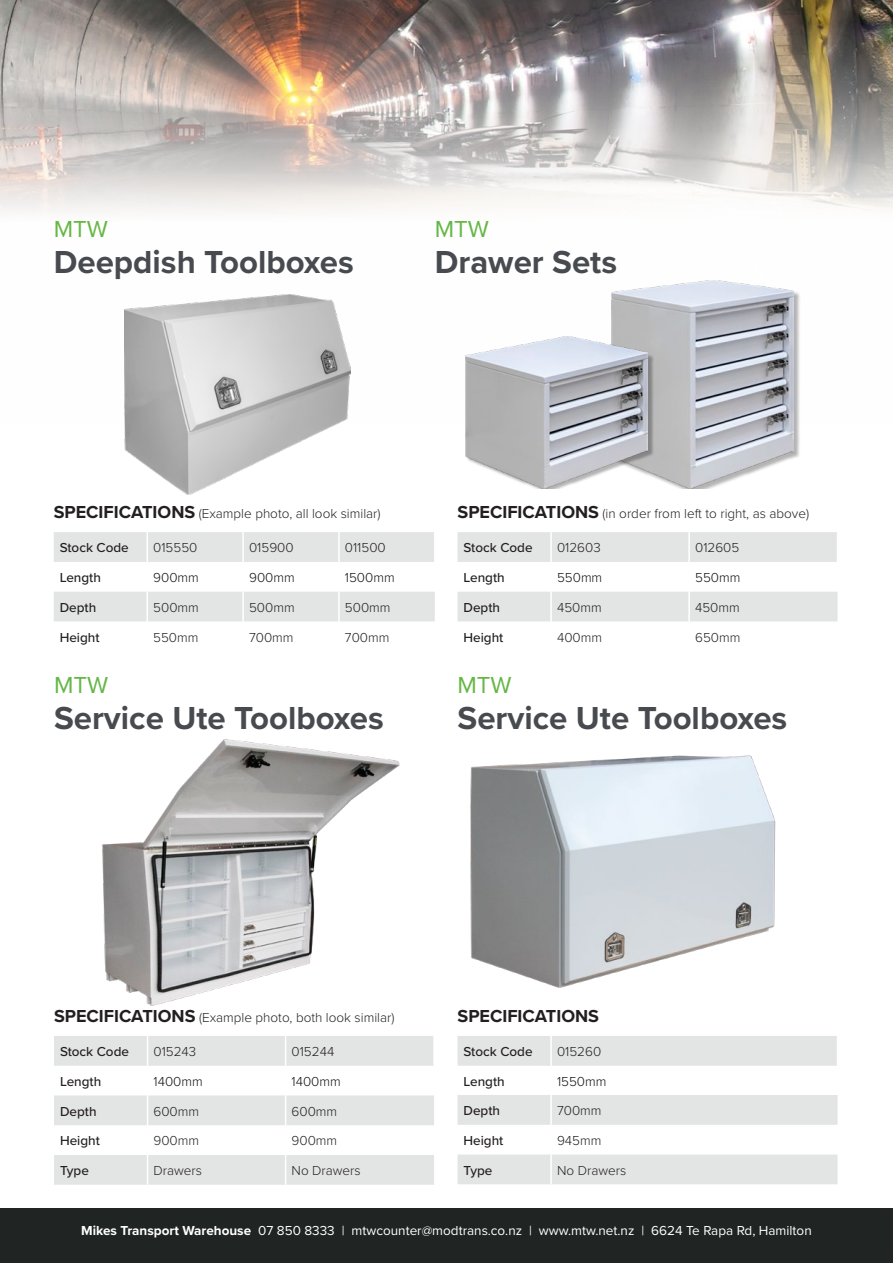
<style>
.page{position:relative;width:893px;height:1263px;background:#fff}
.page>*{position:absolute;margin:0;border:0;box-sizing:border-box;transform-origin:0 0}
.t1{font:700 33px "Proxima Nova";color:#474b4f}
.t2{font:24px "Proxima Nova";color:#65b746}
.Table_Heading{font:700 18px "Proxima Nova";color:#231f20}
.Table_Heading-2{font:300 13.5px "Proxima Nova";color:#231f20}
.Body_bold{font:500 13.5px "Proxima Nova";color:#231f20}
.t3{font:13.5px "Proxima Nova";color:#fff}
._11_Product_title_bl{font:300 13.5px "Proxima Nova";color:#0f1113}
.BODY{font:300 13.5px "Proxima Nova";color:#231f20}
.s1{font-weight:700;font-size:18px}
.s2{font-weight:700}
</style>
<div class="page">
<img style="left:0;top:0;width:893px;height:423px">
<div style="left:0;top:1208px;width:893px;height:55px;background:#202423"></div>
<svg style="left:54px;top:1036px;width:380px;height:149px;fill:#e3e4e4"></svg>
<hr style="left:147px;top:1036px;width:1px;height:30px;background:#fff">
<hr style="left:285px;top:1036px;width:1px;height:30px;background:#fff">
<svg style="left:147px;top:1066px;width:1px;height:29px"></svg>
<svg style="left:285px;top:1066px;width:1px;height:29px"></svg>
<hr style="left:147px;top:1095px;width:1px;height:30px;background:#fff">
<hr style="left:285px;top:1095px;width:1px;height:30px;background:#fff">
<hr style="left:147px;top:1125px;width:1px;height:30px;background:#fff">
<hr style="left:285px;top:1125px;width:1px;height:30px;background:#fff">
<hr style="left:147px;top:1155px;width:1px;height:30px;background:#fff">
<hr style="left:285px;top:1155px;width:1px;height:30px;background:#fff">
<hr style="left:433px;top:1036px;width:2px;height:30px;background:#fff">
<svg style="left:457px;top:1036px;width:381px;height:148px;fill:#e3e4e4"></svg>
<hr style="left:550px;top:1036px;width:2px;height:30px;background:#fff">
<hr style="left:550px;top:1066px;width:2px;height:29px;background:#fff">
<hr style="left:550px;top:1095px;width:2px;height:30px;background:#fff">
<hr style="left:550px;top:1125px;width:2px;height:29px;background:#fff">
<hr style="left:550px;top:1154px;width:2px;height:30px;background:#fff">
<hr style="left:837px;top:1036px;width:1px;height:30px;background:#fff">
<svg style="left:54px;top:532px;width:381px;height:89px"></svg>
<hr style="left:242px;top:592px;width:2px;height:29px;background:#fff">
<hr style="left:338px;top:592px;width:2px;height:29px;background:#fff">
<hr style="left:434px;top:532px;width:2px;height:30px;background:#fff">
<img style="left:125px;top:295px;width:225px;height:199px">
<div style="left:613px;top:282px;width:188px;height:213px;background:#231f20;opacity:.34"></div>
<img style="left:611px;top:280px;width:183px;height:208px">
<div style="left:466px;top:338px;width:188px;height:156px;background:#231f20;opacity:.34"></div>
<img style="left:465px;top:337px;width:183px;height:151px">
<div style="left:457px;top:490px;width:381px;height:42px;background:#fff"></div>
<svg style="left:457px;top:532px;width:381px;height:89px"></svg>
<hr style="left:550px;top:532px;width:2px;height:30px;background:#fff">
<hr style="left:688px;top:532px;width:2px;height:30px;background:#fff">
<hr style="left:550px;top:562px;width:2px;height:30px;background:#fff">
<hr style="left:688px;top:562px;width:2px;height:30px;background:#fff">
<hr style="left:550px;top:592px;width:2px;height:29px;background:#fff">
<hr style="left:688px;top:592px;width:2px;height:29px;background:#fff">
<hr style="left:837px;top:532px;width:1px;height:30px;background:#fff">
<img style="left:102px;top:739px;width:298px;height:267px">
<img style="left:470px;top:755px;width:306px;height:233px">
<p class="t2" style="left:54px;top:211px;width:56px">MTW</p>
<p class="t1" style="left:54px;top:238px;width:302px">Deepdish Toolboxes</p>
<p class="t2" style="left:435px;top:211px;width:56px">MTW</p>
<p class="t1" style="left:435px;top:238px;width:184px">Drawer Sets</p>
<p class="Table_Heading-2" style="left:54px;top:503px;width:328px"><span class="s1">SPECIFICATIONS</span> (Example photo, all look similar)</p>
<p class="Body_bold" style="left:60px;top:538px;width:71px">Stock Code</p>
<p class="BODY" style="left:153px;top:538px;width:46px">015550</p>
<p class="Table_Heading-2" style="left:249px;top:538px;width:46px">015900</p>
<p class="Table_Heading-2" style="left:345px;top:538px;width:42px">011500</p>
<p class="Body_bold" style="left:60px;top:568px;width:43px">Length</p>
<p class="_11_Product_title_bl" style="left:153px;top:568px;width:47px">900mm</p>
<p class="_11_Product_title_bl" style="left:249px;top:568px;width:47px">900mm</p>
<p class="_11_Product_title_bl" style="left:345px;top:568px;width:51px">1500mm</p>
<p class="Body_bold" style="left:60px;top:597px;width:38px">Depth</p>
<p class="Table_Heading-2" style="left:153px;top:597px;width:47px">500mm</p>
<p class="Table_Heading-2" style="left:249px;top:597px;width:47px">500mm</p>
<p class="Table_Heading-2" style="left:345px;top:597px;width:47px">500mm</p>
<p class="Body_bold" style="left:60px;top:627px;width:41px">Height</p>
<p class="Table_Heading-2" style="left:153px;top:627px;width:47px">550mm</p>
<p class="Table_Heading-2" style="left:249px;top:627px;width:46px">700mm</p>
<p class="Table_Heading-2" style="left:345px;top:627px;width:46px">700mm</p>
<p class="t2" style="left:54px;top:667px;width:56px">MTW</p>
<p class="t1" style="left:54px;top:693px;width:331px">Service Ute Toolboxes</p>
<p class="Table_Heading-2" style="left:457px;top:503px;width:353px"><span class="s1">SPECIFICATIONS</span> (in order from left to right, as above)</p>
<p class="Body_bold" style="left:463px;top:538px;width:71px">Stock Code</p>
<p class="BODY" style="left:557px;top:538px;width:45px">012603</p>
<p class="Table_Heading-2" style="left:695px;top:538px;width:46px">012605</p>
<p class="Body_bold" style="left:463px;top:568px;width:43px">Length</p>
<p class="_11_Product_title_bl" style="left:557px;top:568px;width:47px">550mm</p>
<p class="_11_Product_title_bl" style="left:695px;top:568px;width:47px">550mm</p>
<p class="Body_bold" style="left:463px;top:597px;width:38px">Depth</p>
<p class="Table_Heading-2" style="left:557px;top:597px;width:46px">450mm</p>
<p class="Table_Heading-2" style="left:695px;top:597px;width:46px">450mm</p>
<p class="Body_bold" style="left:463px;top:627px;width:41px">Height</p>
<p class="Table_Heading-2" style="left:557px;top:627px;width:47px">400mm</p>
<p class="Table_Heading-2" style="left:695px;top:627px;width:47px">650mm</p>
<p class="t2" style="left:457px;top:667px;width:56px">MTW</p>
<p class="t1" style="left:457px;top:693px;width:331px">Service Ute Toolboxes</p>
<p class="Table_Heading-2" style="left:54px;top:1007px;width:342px"><span class="s1">SPECIFICATIONS</span> (Example photo, both look similar)</p>
<p class="Body_bold" style="left:60px;top:1041px;width:71px">Stock Code</p>
<p class="BODY" style="left:154px;top:1041px;width:44px">015243</p>
<p class="Table_Heading-2" style="left:292px;top:1041px;width:44px">015244</p>
<p class="Body_bold" style="left:60px;top:1071px;width:43px">Length</p>
<p class="_11_Product_title_bl" style="left:154px;top:1071px;width:51px">1400mm</p>
<p class="_11_Product_title_bl" style="left:292px;top:1071px;width:51px">1400mm</p>
<p class="Body_bold" style="left:60px;top:1101px;width:38px">Depth</p>
<p class="Table_Heading-2" style="left:154px;top:1101px;width:47px">600mm</p>
<p class="Table_Heading-2" style="left:292px;top:1101px;width:47px">600mm</p>
<p class="Body_bold" style="left:60px;top:1131px;width:41px">Height</p>
<p class="Table_Heading-2" style="left:154px;top:1131px;width:47px">900mm</p>
<p class="Table_Heading-2" style="left:292px;top:1131px;width:47px">900mm</p>
<p class="Body_bold" style="left:60px;top:1161px;width:30px">Type</p>
<p class="Table_Heading-2" style="left:154px;top:1161px;width:50px">Drawers</p>
<p class="Table_Heading-2" style="left:292px;top:1161px;width:71px">No Drawers</p>
<p class="Table_Heading" style="left:457px;top:1002px;width:143px">SPECIFICATIONS</p>
<p class="Body_bold" style="left:463px;top:1041px;width:71px">Stock Code</p>
<p class="Table_Heading-2" style="left:557px;top:1041px;width:46px">015260</p>
<p class="Body_bold" style="left:463px;top:1071px;width:43px">Length</p>
<p class="_11_Product_title_bl" style="left:557px;top:1071px;width:51px">1550mm</p>
<p class="Body_bold" style="left:463px;top:1101px;width:38px">Depth</p>
<p class="Table_Heading-2" style="left:557px;top:1101px;width:46px">700mm</p>
<p class="Body_bold" style="left:463px;top:1130px;width:41px">Height</p>
<p class="Table_Heading-2" style="left:557px;top:1130px;width:46px">945mm</p>
<p class="Body_bold" style="left:463px;top:1160px;width:30px">Type</p>
<p class="Table_Heading-2" style="left:557px;top:1160px;width:71px">No Drawers</p>
<p class="t3" style="left:81px;top:1220px;width:732px"><span class="s2">Mikes Transport Warehouse</span> 07 850 8333 | mtwcounter@modtrans.co.nz | www.mtw.net.nz | 6624 Te Rapa Rd, Hamilton</p>
</div>
